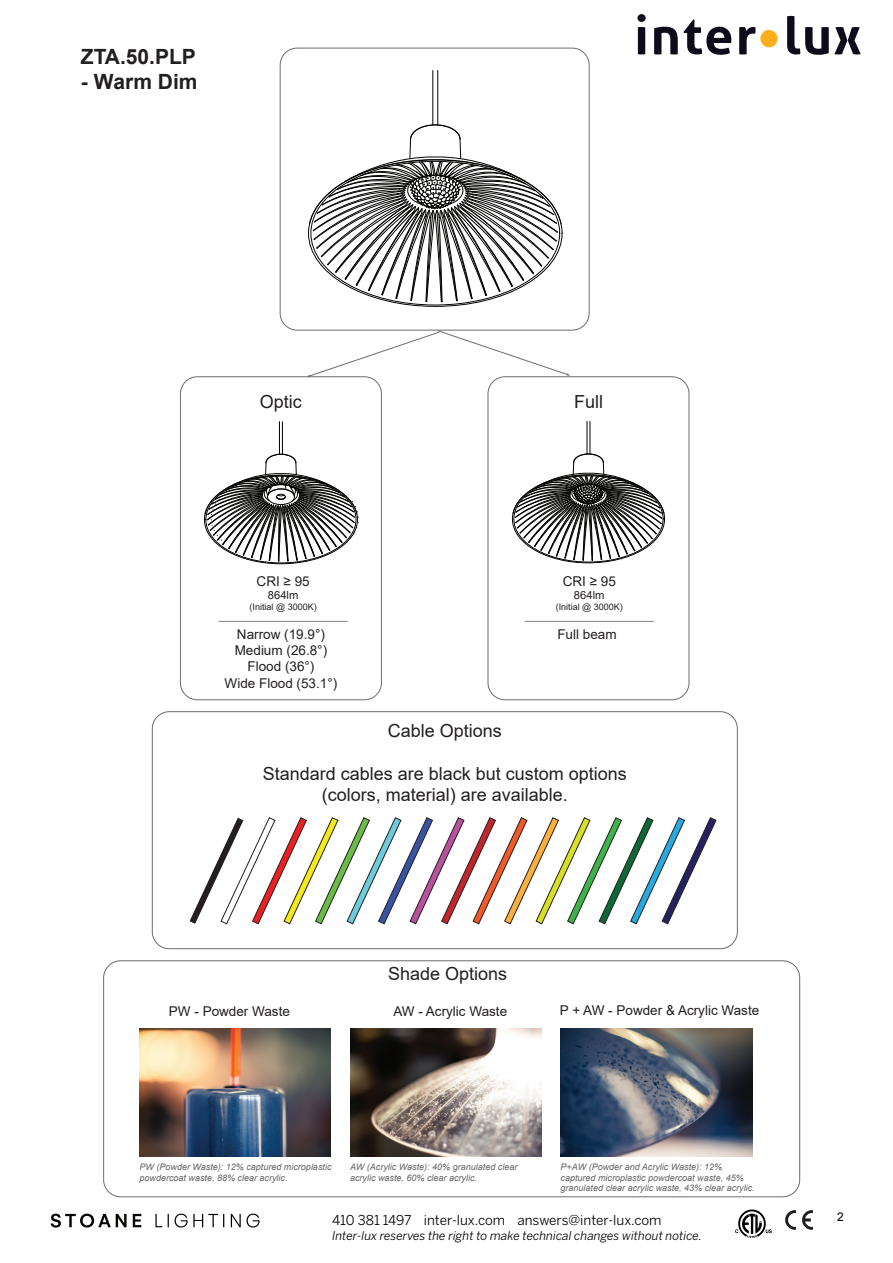
<style>
.page{position:relative;width:893px;height:1263px;background:#fff}
.page>*{position:absolute;margin:0;border:0;box-sizing:border-box;transform-origin:0 0}
.t1{font:700 21px "Arial";color:#231f20}
.t2{font:18px/21.6px "Arial";color:#231f20;text-align:center}
.t3{font:13.5px/16.2px "Arial";color:#231f20;text-align:center}
.t4{font:13.5px "Benton Sans";color:#000}
.t5{font:italic 12px "Benton Sans";color:#000}
.t6{font:12px "Arial";color:#000}
.t7{font:11.25px "Arial";color:#231f20}
.t8{font:italic 9px/10.8px "Arial";color:#676464}
.t9{font:9px "Arial";color:#231f20}
</style>
<div class="page">
<hr style="left:433px;top:70px;width:1px;height:55px;background:#040503">
<hr style="left:437px;top:70px;width:1px;height:55px;background:#040503">
<svg style="left:309px;top:125px;width:253px;height:177px"></svg>
<div style="left:280px;top:48px;width:309px;height:282px;border:1px solid #6c6d70;border-radius:17px"></div>
<svg style="left:190px;top:817px;width:526px;height:107px"></svg>
<svg style="left:306px;top:330px;width:265px;height:47px"></svg>
<div style="left:152px;top:711px;width:585px;height:238px;border:1px solid #6c6d70;border-radius:17px"></div>
<hr style="left:587px;top:421px;width:1px;height:33px;background:#040503">
<hr style="left:590px;top:421px;width:1px;height:33px;background:#040503">
<svg style="left:512px;top:454px;width:152px;height:107px"></svg>
<div style="left:488px;top:377px;width:201px;height:323px;border:1px solid #6c6d70;border-radius:17px"></div>
<div style="left:180px;top:377px;width:202px;height:323px;border:1px solid #6c6d70;border-radius:17px"></div>
<hr style="left:279px;top:422px;width:1px;height:32px;background:#040503">
<hr style="left:282px;top:422px;width:1px;height:32px;background:#040503">
<svg style="left:205px;top:454px;width:154px;height:168px"></svg>
<hr style="left:219px;top:621px;width:129px;height:1px;background:#808285">
<hr style="left:525px;top:621px;width:129px;height:1px;background:#808285">
<img style="left:350px;top:1029px;width:191px;height:127px">
<img style="left:140px;top:1029px;width:191px;height:127px">
<img style="left:561px;top:1029px;width:191px;height:127px">
<div style="left:103px;top:960px;width:697px;height:237px;border:1px solid #6c6d70;border-radius:17px"></div>
<div style="left:760px;top:30px;width:17px;height:17px;background:#fcaf1a;border-radius:50%"></div>
<svg style="left:739px;top:27px;width:16px;height:27px"></svg>
<svg style="left:787px;top:16px;width:74px;height:39px"></svg>
<svg style="left:638px;top:27px;width:7px;height:27px"></svg>
<div style="left:637px;top:14px;width:9px;height:8px;background:#0e0c19;border-radius:50%"></div>
<svg style="left:654px;top:19px;width:77px;height:36px"></svg>
<svg style="left:785px;top:1210px;width:11px;height:20px"></svg>
<svg style="left:802px;top:1210px;width:11px;height:20px"></svg>
<svg style="left:51px;top:1213px;width:209px;height:14px"></svg>
<img style="left:735px;top:1209px;width:37px;height:29px">
<h1 class="t1" style="left:81px;top:43px;width:117px">ZTA.50.PLP</h1>
<h1 class="t1" style="left:81px;top:68px;width:118px">- Warm Dim</h1>
<h2 class="t2" style="left:260px;top:391px;width:44px">Optic</h2>
<h2 class="t2" style="left:574px;top:390px;width:30px">Full</h2>
<h3 class="t3" style="left:257px;top:573px;width:55px">CRI ≥ 95</h3>
<p class="t7" style="left:268px;top:588px;width:32px">864lm</p>
<p class="t9" style="left:250px;top:601px;width:69px">(Initial @ 3000K)</p>
<h3 class="t3" style="left:225px;top:626px;width:114px">Narrow (19.9°)<br>Medium (26.8°)<br>Flood (36°)<br>Wide Flood (53.1°)</h3>
<h3 class="t3" style="left:563px;top:573px;width:55px">CRI ≥ 95</h3>
<p class="t7" style="left:574px;top:588px;width:32px">864lm</p>
<p class="t9" style="left:556px;top:601px;width:69px">(Initial @ 3000K)</p>
<h3 class="t3" style="left:557px;top:626px;width:61px">Full beam</h3>
<h2 class="t2" style="left:388px;top:719px;width:116px">Cable Options</h2>
<h2 class="t2" style="left:263px;top:762px;width:366px">Standard cables are black but custom options (colors, material) are available.</h2>
<h2 class="t2" style="left:388px;top:963px;width:121px">Shade Options</h2>
<h3 class="t3" style="left:169px;top:1003px;width:123px">PW - Powder Waste</h3>
<h3 class="t3" style="left:393px;top:1003px;width:115px">AW - Acrylic Waste</h3>
<h3 class="t3" style="left:560px;top:1002px;width:201px">P + AW - Powder &amp; Acrylic Waste</h3>
<p class="t8" style="left:140px;top:1161px;width:193px">PW (Powder Waste): 12% captured microplastic powdercoat waste, 88% clear acrylic.</p>
<p class="t8" style="left:350px;top:1161px;width:169px">AW (Acrylic Waste): 40% granulated clear acrylic waste, 60% clear acrylic.</p>
<p class="t8" style="left:561px;top:1161px;width:196px">P+AW (Powder and Acrylic Waste): 12% captured microplastic powdercoat waste, 45% granulated clear acrylic waste, 43% clear acrylic.</p>
<h3 class="t4" style="left:332px;top:1212px;width:331px">410 381 1497 inter-lux.com answers@inter-lux.com</h3>
<h3 class="t5" style="left:332px;top:1228px;width:371px">Inter-lux reserves the right to make technical changes without notice.</h3>
<h3 class="t6" style="left:837px;top:1209px;width:8px">2</h3>
</div>
